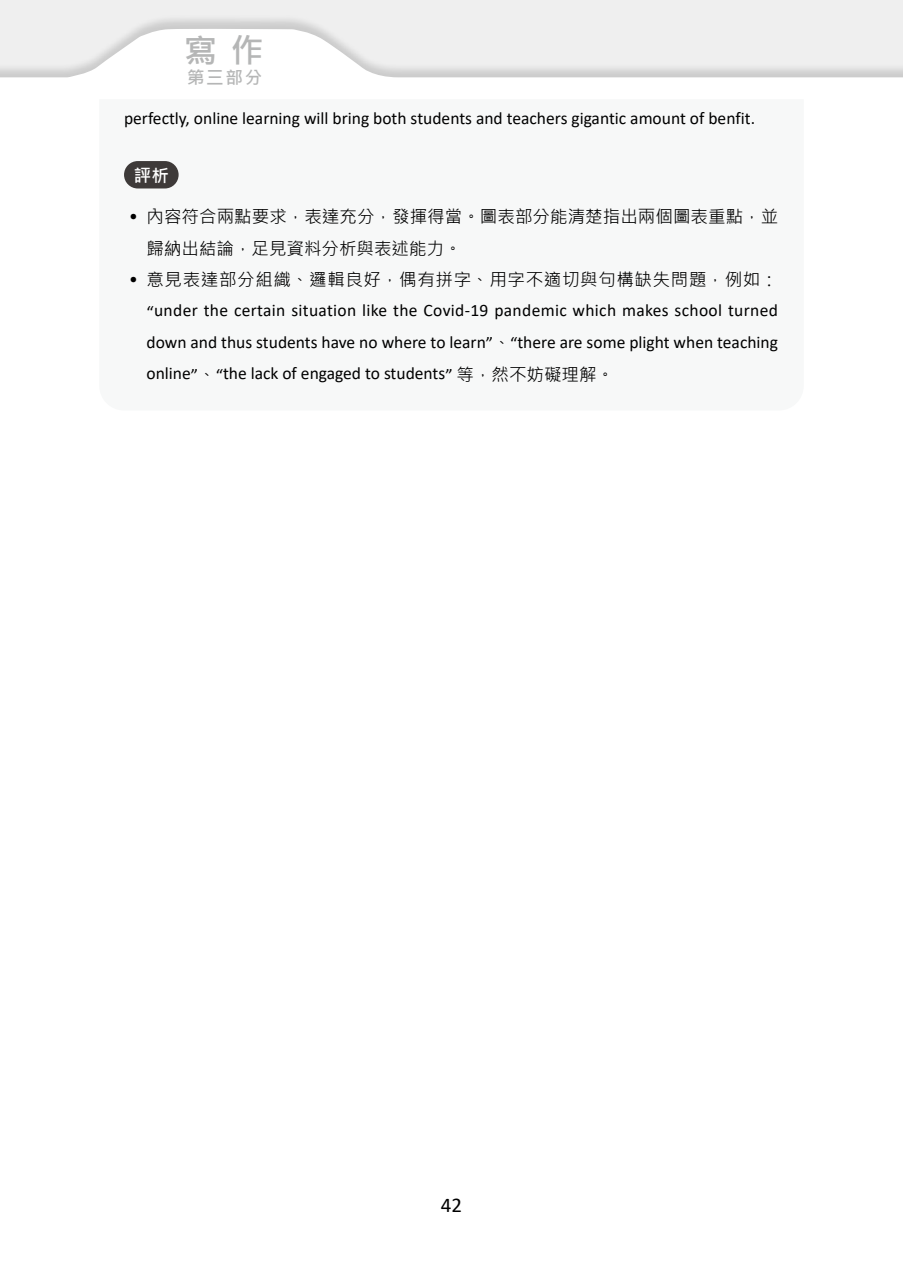
<style>
.page{position:relative;width:903px;height:1275px;background:#fff}
.page>*{position:absolute;margin:0;border:0;box-sizing:border-box;transform-origin:0 0}
.t1{font:700 33.25px "Microsoft Jheng Hei";color:#b5b6b6}
.t2{font:21px "Calibri";color:#000}
.t3{font:17.5px/31.5px "Calibri";color:#000;text-align:justify}
.t4{font:17.5px/31.5px "Microsoft Jheng Hei";letter-spacing:.005em;color:#000}
.t5{font:17.5px "Microsoft Jheng Hei";letter-spacing:.035em;color:#000}
.t6{font:700 17.5px "Microsoft Jheng Hei";color:#b5b6b6}
.t7{font:700 17.5px "Microsoft Jheng Hei";color:#fff}
.s1{font-family:"Calibri"}
.s2{font-family:"Microsoft Jheng Hei"}
</style>
<div class="page">
<div style="left:0;top:0;width:903px;height:104px;background:#efefef"></div>
<div style="left:0;top:15px;width:903px;height:119px;background:#000;opacity:.15"></div>
<svg style="left:0;top:28px;width:903px;height:106px;fill:#fff"></svg>
<svg style="left:99px;top:99px;width:705px;height:90px"></svg>
<div style="left:124px;top:161px;width:55px;height:27px;background:#3e3a39;border-radius:14px"></div>
<h1 class="t1" style="left:184px;top:30px;width:81px">寫作</h1>
<p class="t6" style="left:187px;top:67px;width:77px">第三部分</p>
<p class="t3" style="left:124px;top:102px;width:632px">perfectly, online learning will bring both students and teachers gigantic amount of benfit.</p>
<p class="t7" style="left:134px;top:164px;width:36px">評析</p>
<p class="t4" style="left:146px;top:201px;width:633px;text-indent:-17px"><span class="s1">•</span> 內容符合兩點要求，表達充分，發揮得當。圖表部分能清楚指出兩個圖表重點，並歸納出結論，足見資料分析與表述能力。</p>
<p class="t5" style="left:129px;top:269px;width:650px"><span class="s1">•</span> 意見表達部分組織、邏輯良好，偶有拼字、用字不適切與句構缺失問題，例如：</p>
<p class="t3" style="left:146px;top:294px;width:633px">“under the certain situation like the Covid-19 pandemic which makes school turned down and thus students have no where to learn”<span class="s2">、</span>“there are some plight when teaching online”<span class="s2">、</span>“the lack of engaged to students” <span class="s2">等，然不妨礙理解。</span></p>
<p class="t2" style="left:441px;top:1190px;width:23px">42</p>
</div>
